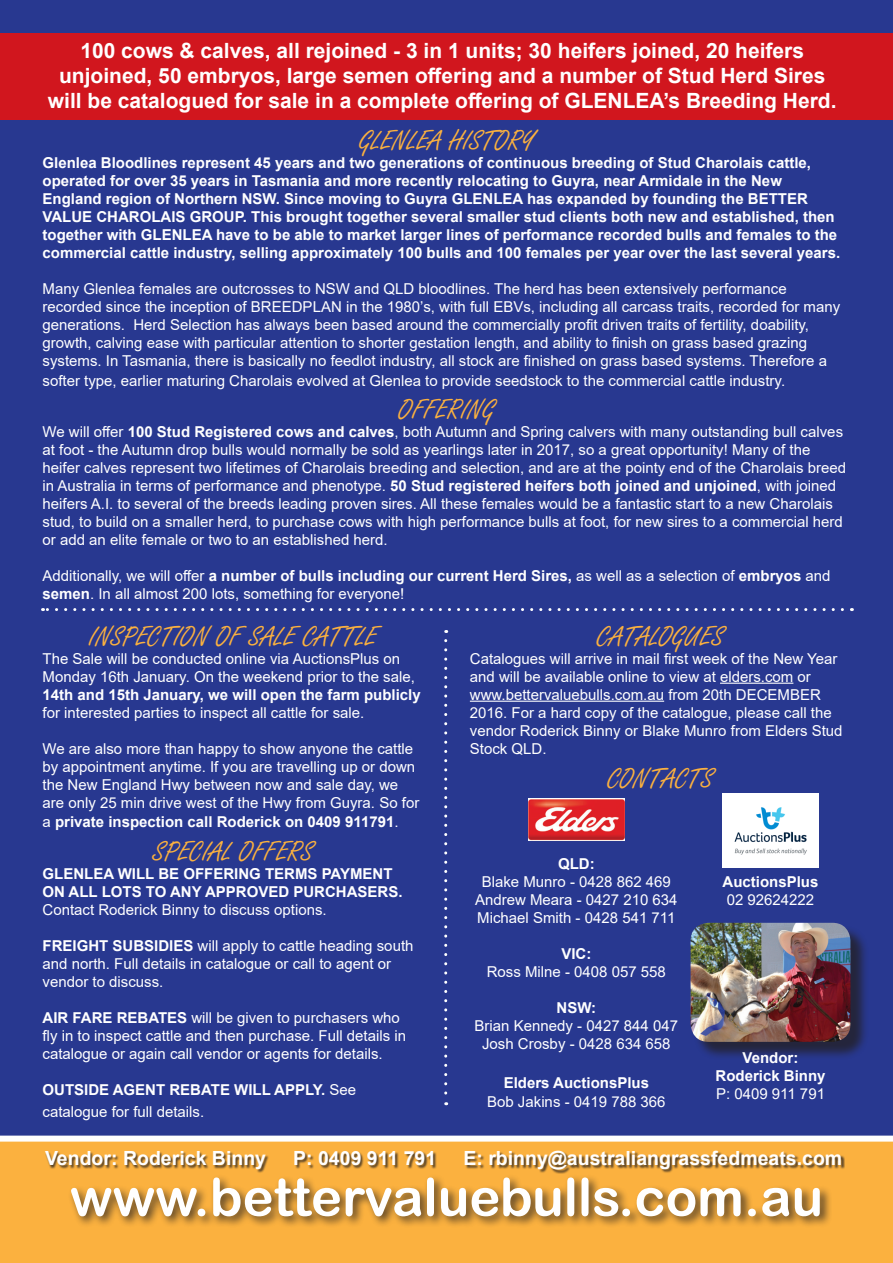
<style>
.page{position:relative;width:893px;height:1263px;background:#283890}
.page>*{position:absolute;margin:0;border:0;box-sizing:border-box;transform-origin:0 0}
.t1{font:52.5px "Arial Rounded MT Bold";color:#fff}
.t2{font:30px "Freestyle Script";color:#fbb13f}
.t3{font:700 21px/25.2px "Arial";color:#fff;text-align:center}
.t4{font:700 19.5px "Arial";color:#fff}
.t5{font:15px/18px "Arial";color:#fff}
.t6{font:700 15px/18px "Arial";color:#fff}
.s1{font-weight:700}
.s2{font-weight:400}
</style>
<div class="page">
<div style="left:0;top:33px;width:893px;height:87px;background:#d1161e"></div>
<hr style="left:720px;top:683px;width:73px;height:1px;background:#fff">
<hr style="left:470px;top:701px;width:194px;height:1px;background:#fff">
<div style="left:0;top:1141px;width:893px;height:122px;background:#fbb13f"></div>
<div style="left:0;top:1135px;width:893px;height:6px;background:#fff"></div>
<div style="left:45px;top:1152px;width:800px;height:22px;background:#231f20;opacity:.75"></div>
<img style="left:528px;top:798px;width:96px;height:42px">
<img style="left:723px;top:793px;width:95px;height:75px">
<div style="left:693px;top:925px;width:176px;height:135px;background:#231f20;opacity:.75"></div>
<img style="left:691px;top:923px;width:159px;height:119px">
<svg style="left:444px;top:640px;width:3px;height:465px"></svg>
<svg style="left:43px;top:608px;width:799px;height:3px"></svg>
<div style="left:68px;top:1174px;width:764px;height:54px;background:#231f20;opacity:.75"></div>
<p class="t3" style="left:48px;top:38px;width:790px">100 cows &amp; calves, all rejoined - 3 in 1 units; 30 heifers joined, 20 heifers unjoined, 50 embryos, large semen offering and a number of Stud Herd Sires will be catalogued for sale in a complete offering of GLENLEA’s Breeding Herd.</p>
<p class="t2" style="left:359px;top:125px;width:176px">GLENLEA HISTORY</p>
<p class="t6" style="left:43px;top:154px;width:799px">Glenlea Bloodlines represent 45 years and two generations of continuous breeding of Stud Charolais cattle, operated for over 35 years in Tasmania and more recently relocating to Guyra, near Armidale in the New England region of Northern NSW. Since moving to Guyra GLENLEA has expanded by founding the BETTER VALUE CHAROLAIS GROUP. This brought together several smaller stud clients both new and established, then together with GLENLEA have to be able to market larger lines of performance recorded bulls and females to the commercial cattle industry, selling approximately 100 bulls and 100 females per year over the last several years.</p>
<p class="t5" style="left:43px;top:280px;width:799px">Many Glenlea females are outcrosses to NSW and QLD bloodlines. The herd has been extensively performance recorded since the inception of BREEDPLAN in the 1980’s, with full EBVs, including all carcass traits, recorded for many generations. Herd Selection has always been based around the commercially profit driven traits of fertility, doability, growth, calving ease with particular attention to shorter gestation length, and ability to finish on grass based grazing systems. In Tasmania, there is basically no feedlot industry, all stock are finished on grass based systems. Therefore a</p>
<p class="t5" style="left:43px;top:372px;width:744px">softer type, earlier maturing Charolais evolved at Glenlea to provide seedstock to the commercial cattle industry.</p>
<p class="t2" style="left:399px;top:393px;width:97px">OFFERING</p>
<p class="t5" style="left:43px;top:422px;width:805px">We will offer <span class="s1">100 Stud Registered cows and calves</span>, both Autumn and Spring calvers with many outstanding bull calves at foot - the Autumn drop bulls would normally be sold as yearlings later in 2017, so a great opportunity! Many of the heifer calves represent two lifetimes of Charolais breeding and selection, and are at the pointy end of the Charolais breed in Australia in terms of performance and phenotype. <span class="s1">50 Stud registered heifers both joined and unjoined</span>, with joined heifers A.I. to several of the breeds leading proven sires. All these females would be a fantastic start to a new Charolais stud, to build on a smaller herd, to purchase cows with high performance bulls at foot, for new sires to a commercial herd or add an elite female or two to an established herd.</p>
<p class="t5" style="left:43px;top:566px;width:789px">Additionally, we will offer <span class="s1">a number of bulls including our current Herd Sires,</span> as well as a selection of <span class="s1">embryos</span> and <span class="s1">semen</span>. In all almost 200 lots, something for everyone!</p>
<p class="t2" style="left:597px;top:620px;width:128px">CATALOGUES</p>
<p class="t5" style="left:470px;top:649px;width:374px">Catalogues will arrive in mail first week of the New Year and will be available online to view at elders.com or www.bettervaluebulls.com.au from 20th DECEMBER 2016. For a hard copy of the catalogue, please call the vendor Roderick Binny or Blake Munro from Elders Stud Stock QLD.</p>
<p class="t2" style="left:89px;top:620px;width:289px">INSPECTION OF SALE CATTLE</p>
<p class="t5" style="left:43px;top:649px;width:380px">The Sale will be conducted online via AuctionsPlus on Monday 16th January. On the weekend prior to the sale, <span class="s1">14th and 15th January, we will open the farm publicly </span>for interested parties to inspect all cattle for sale.</p>
<p class="t5" style="left:43px;top:739px;width:378px">We are also more than happy to show anyone the cattle by appointment anytime. If you are travelling up or down the New England Hwy between now and sale day, we are only 25 min drive west of the Hwy from Guyra. So for</p>
<p class="t6" style="left:43px;top:813px;width:358px"><span class="s2">a</span> private inspection call Roderick on 0409 911791<span class="s2">.</span></p>
<p class="t2" style="left:153px;top:835px;width:162px">SPECIAL OFFERS</p>
<p class="t6" style="left:43px;top:865px;width:362px">GLENLEA WILL BE OFFERING TERMS PAYMENT<br>ON ALL LOTS TO ANY APPROVED PURCHASERS.<br><span class="s2">Contact Roderick Binny to discuss options.</span></p>
<p class="t5" style="left:43px;top:937px;width:372px"><span class="s1">FREIGHT SUBSIDIES</span> will apply to cattle heading south and north. Full details in catalogue or call to agent or vendor to discuss.</p>
<p class="t5" style="left:43px;top:1009px;width:365px"><span class="s1">AIR FARE REBATES</span> will be given to purchasers who fly in to inspect cattle and then purchase. Full details in catalogue or again call vendor or agents for details.</p>
<p class="t6" style="left:43px;top:1079px;width:315px;line-height:21.6px">OUTSIDE AGENT REBATE WILL APPLY. <span class="s2">See catalogue for full details.</span></p>
<p class="t4" style="left:45px;top:1144px;width:223px">Vendor: Roderick Binny</p>
<p class="t4" style="left:293px;top:1144px;width:145px">P: 0409 911 791</p>
<p class="t4" style="left:463px;top:1144px;width:380px">E: rbinny@australiangrassfedmeats.com</p>
<p class="t2" style="left:607px;top:763px;width:107px">CONTACTS</p>
<p class="t6" style="left:558px;top:855px;width:38px">QLD:</p>
<p class="t5" style="left:482px;top:872px;width:191px">Blake Munro - 0428 862 469</p>
<p class="t5" style="left:475px;top:890px;width:204px">Andrew Meara - 0427 210 634</p>
<p class="t5" style="left:477px;top:908px;width:200px">Michael Smith - 0428 541 711</p>
<p class="t6" style="left:561px;top:945px;width:32px">VIC:</p>
<p class="t5" style="left:487px;top:962px;width:181px">Ross Milne - 0408 057 558</p>
<p class="t6" style="left:556px;top:999px;width:41px">NSW:</p>
<p class="t5" style="left:475px;top:1016px;width:205px">Brian Kennedy - 0427 844 047</p>
<p class="t5" style="left:482px;top:1034px;width:190px">Josh Crosby - 0428 634 658</p>
<p class="t6" style="left:504px;top:1074px;width:147px">Elders AuctionsPlus</p>
<p class="t5" style="left:487px;top:1092px;width:180px">Bob Jakins - 0419 788 366</p>
<p class="t6" style="left:723px;top:873px;width:97px">AuctionsPlus</p>
<p class="t5" style="left:727px;top:891px;width:89px">02 92624222</p>
<p class="t6" style="left:743px;top:1049px;width:57px">Vendor:</p>
<p class="t6" style="left:715px;top:1067px;width:112px">Roderick Binny</p>
<p class="t5" style="left:716px;top:1085px;width:110px">P: 0409 911 791</p>
<p class="t1" style="left:70px;top:1166px;width:755px">www.bettervaluebulls.com.au</p>
</div>
